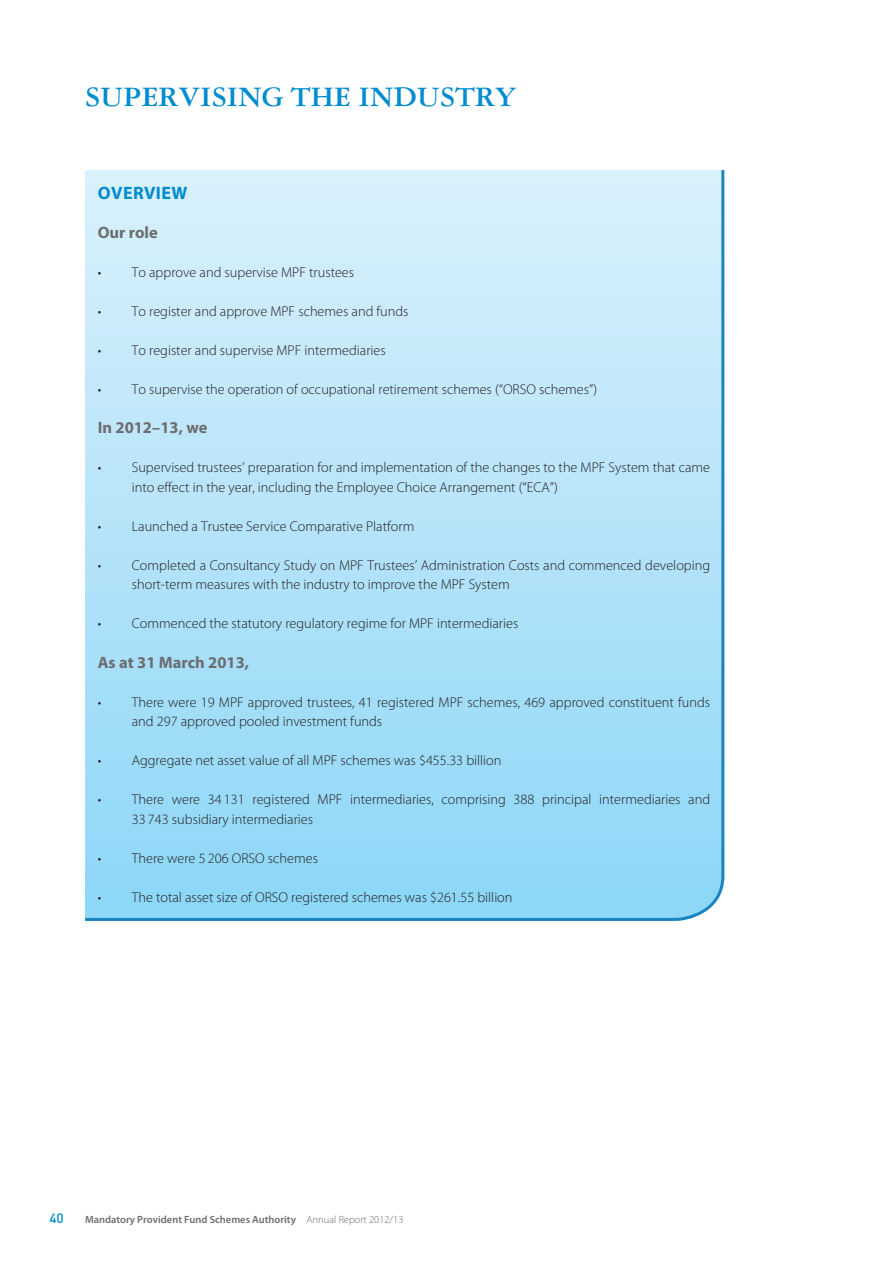
<style>
.page{position:relative;width:893px;height:1263px;background:#fff}
.page>*{position:absolute;margin:0;border:0;box-sizing:border-box;transform-origin:0 0}
.t1{font:700 30px "Garamond 3 LT Std";color:#008cd0}
.t2{font:700 18px "Myriad Pro";letter-spacing:.02em;color:#008cd0}
.t3{font:700 16.5px "Myriad Pro";color:#6c6d70}
.t4{font:300 14.25px/19.5px "Myriad Pro";color:#231f20}
.t5{font:500 13.5px "DIN Pro";color:#008cd0}
.t6{font:600 10.5px "Myriad Pro";color:#6c6d70}
.s1{font-weight:300}
</style>
<div class="page">
<svg style="left:85px;top:170px;width:640px;height:751px;background:#b3e3f9"></svg>
<h1 class="t1" style="left:85px;top:84px;width:433px">SUPERVISING THE INDUSTRY</h1>
<p class="t2" style="left:98px;top:187px;width:91px">OVERVIEW</p>
<p class="t3" style="left:98px;top:227px;width:62px">Our role</p>
<p class="t4" style="left:98px;top:264px;width:258px">• To approve and supervise MPF trustees</p>
<p class="t4" style="left:98px;top:303px;width:312px">• To register and approve MPF schemes and funds</p>
<p class="t4" style="left:98px;top:342px;width:290px">• To register and supervise MPF intermediaries</p>
<p class="t4" style="left:98px;top:381px;width:501px">• To supervise the operation of occupational retirement schemes (“ORSO schemes”)</p>
<p class="t3" style="left:98px;top:422px;width:111px">In 2012–13, we</p>
<p class="t4" style="left:132px;top:459px;width:580px;text-indent:-34px">• Supervised trustees’ preparation for and implementation of the changes to the MPF System that came into effect in the year, including the Employee Choice Arrangement (“ECA”)</p>
<p class="t4" style="left:98px;top:518px;width:318px">• Launched a Trustee Service Comparative Platform</p>
<p class="t4" style="left:132px;top:557px;width:580px;text-indent:-34px">• Completed a Consultancy Study on MPF Trustees’ Administration Costs and commenced developing short-term measures with the industry to improve the MPF System</p>
<p class="t4" style="left:98px;top:615px;width:422px">• Commenced the statutory regulatory regime for MPF intermediaries</p>
<p class="t3" style="left:98px;top:656px;width:153px">As at 31 March 2013,</p>
<p class="t4" style="left:132px;top:693px;width:580px;text-indent:-34px">• There were 19 MPF approved trustees, 41 registered MPF schemes, 469 approved constituent funds and 297 approved pooled investment funds</p>
<p class="t4" style="left:98px;top:752px;width:405px">• Aggregate net asset value of all MPF schemes was $455.33 billion</p>
<p class="t4" style="left:132px;top:791px;width:580px;text-indent:-34px">• There were 34 131 registered MPF intermediaries, comprising 388 principal intermediaries and<br>33 743 subsidiary intermediaries</p>
<p class="t4" style="left:98px;top:849px;width:222px">• There were 5 206 ORSO schemes</p>
<p class="t4" style="left:98px;top:888px;width:416px">• The total asset size of ORSO registered schemes was $261.55 billion</p>
<p class="t5" style="left:49px;top:1213px;width:16px">40</p>
<p class="t6" style="left:85px;top:1215px;width:320px">Mandatory Provident Fund Schemes Authority <span class="s1">Annual Report 2012/13</span></p>
</div>
